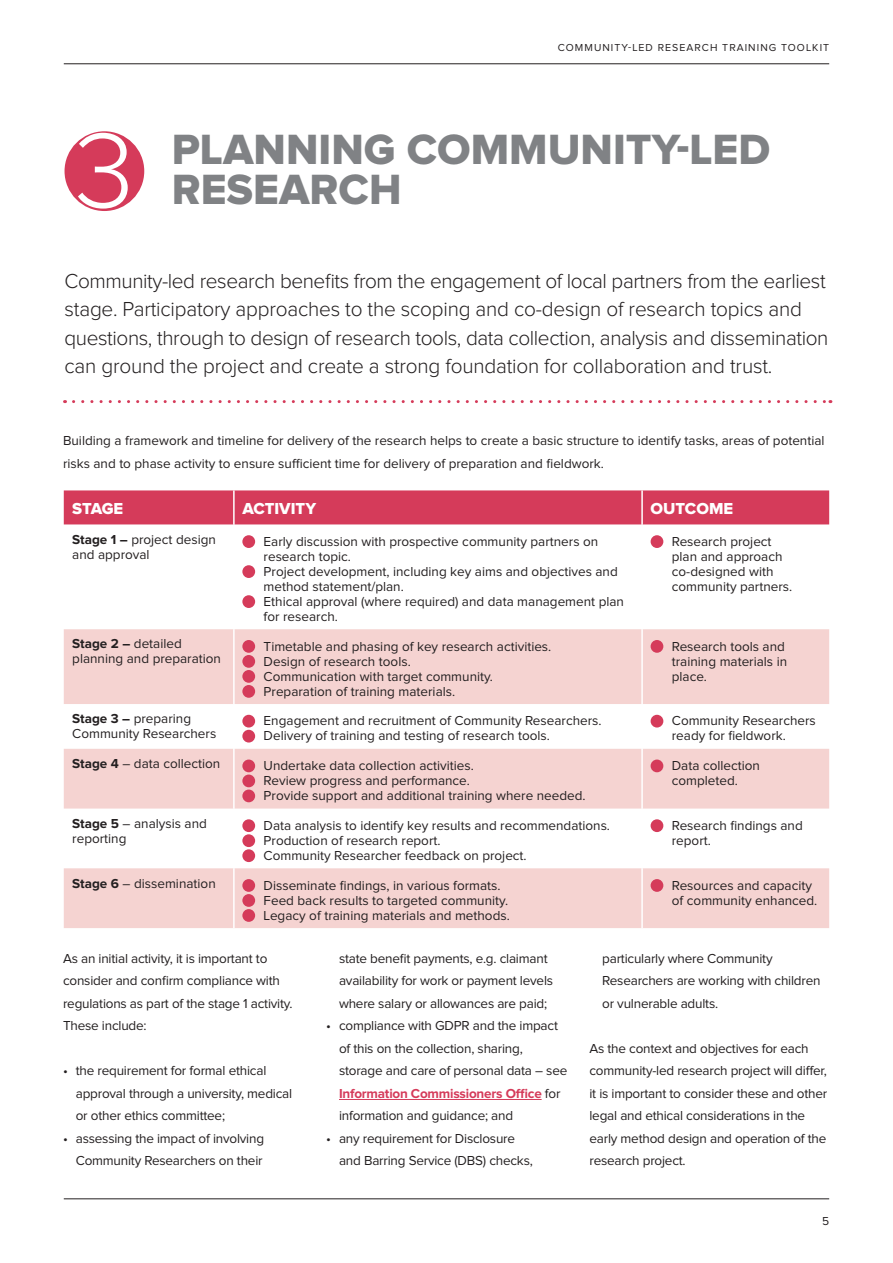
<style>
.page{position:relative;width:893px;height:1263px;background:#fff}
.page>*{position:absolute;margin:0;border:0;box-sizing:border-box;transform-origin:0 0}
.t1{font:300 110.1px "Proxima Nova";color:#fff}
.t2{font:43.8px "Proxima Nova Extrabld";color:#808285}
.t3{font:300 21px/28.5px "Proxima Nova";letter-spacing:-.02em;color:#231f20}
.t4{font:16.5px "Proxima Nova Extrabld";color:#fff}
.List_Paragraph{font:13.5px/22.5px "Proxima Nova";color:#231f20}
.t5{font:12px "Proxima Nova";color:#231f20}
.t6{font:10.5px "Proxima Nova";letter-spacing:.1em;color:#231f20}
.s1{font-weight:700}
.s2{font-weight:700;color:#d53b5a}
</style>
<div class="page">
<hr style="left:64px;top:63px;width:765px;height:1px;background:#231f20">
<hr style="left:64px;top:1198px;width:765px;height:1px;background:#231f20">
<div style="left:64px;top:490px;width:765px;height:34px;background:#d53b5a"></div>
<svg style="left:64px;top:629px;width:765px;height:299px;fill:#f5d3d1"></svg>
<hr style="left:233px;top:490px;width:2px;height:34px;background:#fff">
<hr style="left:641px;top:490px;width:2px;height:34px;background:#fff">
<hr style="left:233px;top:629px;width:2px;height:75px;background:#fff">
<hr style="left:641px;top:629px;width:2px;height:75px;background:#fff">
<hr style="left:233px;top:704px;width:2px;height:45px;background:#fff">
<hr style="left:641px;top:704px;width:2px;height:45px;background:#fff">
<hr style="left:233px;top:749px;width:2px;height:59px;background:#fff">
<hr style="left:641px;top:749px;width:2px;height:59px;background:#fff">
<hr style="left:233px;top:808px;width:2px;height:60px;background:#fff">
<hr style="left:641px;top:808px;width:2px;height:60px;background:#fff">
<hr style="left:233px;top:868px;width:2px;height:60px;background:#fff">
<hr style="left:641px;top:868px;width:2px;height:60px;background:#fff">
<div style="left:242px;top:535px;width:13px;height:13px;background:#d53b5a;border-radius:50%"></div>
<div style="left:242px;top:565px;width:13px;height:13px;background:#d53b5a;border-radius:50%"></div>
<div style="left:242px;top:595px;width:13px;height:13px;background:#d53b5a;border-radius:50%"></div>
<div style="left:651px;top:535px;width:12px;height:13px;background:#d53b5a;border-radius:50%"></div>
<div style="left:242px;top:640px;width:13px;height:13px;background:#d53b5a;border-radius:50%"></div>
<div style="left:242px;top:655px;width:13px;height:13px;background:#d53b5a;border-radius:50%"></div>
<div style="left:242px;top:670px;width:13px;height:13px;background:#d53b5a;border-radius:50%"></div>
<div style="left:242px;top:685px;width:13px;height:13px;background:#d53b5a;border-radius:50%"></div>
<div style="left:651px;top:640px;width:12px;height:13px;background:#d53b5a;border-radius:50%"></div>
<div style="left:242px;top:715px;width:13px;height:12px;background:#d53b5a;border-radius:50%"></div>
<div style="left:242px;top:730px;width:13px;height:12px;background:#d53b5a;border-radius:50%"></div>
<div style="left:651px;top:715px;width:12px;height:12px;background:#d53b5a;border-radius:50%"></div>
<div style="left:242px;top:759px;width:13px;height:13px;background:#d53b5a;border-radius:50%"></div>
<div style="left:242px;top:774px;width:13px;height:13px;background:#d53b5a;border-radius:50%"></div>
<div style="left:242px;top:789px;width:13px;height:13px;background:#d53b5a;border-radius:50%"></div>
<div style="left:651px;top:759px;width:12px;height:13px;background:#d53b5a;border-radius:50%"></div>
<div style="left:242px;top:819px;width:13px;height:13px;background:#d53b5a;border-radius:50%"></div>
<div style="left:242px;top:834px;width:13px;height:13px;background:#d53b5a;border-radius:50%"></div>
<div style="left:242px;top:849px;width:13px;height:13px;background:#d53b5a;border-radius:50%"></div>
<div style="left:651px;top:819px;width:12px;height:13px;background:#d53b5a;border-radius:50%"></div>
<div style="left:242px;top:879px;width:13px;height:13px;background:#d53b5a;border-radius:50%"></div>
<div style="left:242px;top:894px;width:13px;height:13px;background:#d53b5a;border-radius:50%"></div>
<div style="left:242px;top:909px;width:13px;height:13px;background:#d53b5a;border-radius:50%"></div>
<div style="left:651px;top:879px;width:12px;height:13px;background:#d53b5a;border-radius:50%"></div>
<div style="left:65px;top:131px;width:79px;height:80px;background:#d53b5a;border-radius:50%"></div>
<svg style="left:74px;top:400px;width:757px;height:3px"></svg>
<hr style="left:339px;top:1099px;width:203px;height:1px;background:#d53b5a">
<p class="t1" style="left:74px;top:107px;width:61px">3</p>
<p class="t6" style="left:558px;top:43px;width:273px">COMMUNITY-LED RESEARCH TRAINING TOOLKIT</p>
<p class="t2" style="left:172px;top:130px;width:600px">PLANNING COMMUNITY-LED</p>
<p class="t2" style="left:172px;top:169px;width:231px">RESEARCH</p>
<p class="t3" style="left:65px;top:267px;width:765px">Community-led research benefits from the engagement of local partners from the earliest stage. Participatory approaches to the scoping and co-design of research topics and questions, through to design of research tools, data collection, analysis and dissemination can ground the project and create a strong foundation for collaboration and trust.</p>
<p class="List_Paragraph" style="left:63px;top:430px;width:763px">Building a framework and timeline for delivery of the research helps to create a basic structure to identify tasks, areas of potential risks and to phase activity to ensure sufficient time for delivery of preparation and fieldwork.</p>
<p class="t4" style="left:72px;top:501px;width:53px">STAGE</p>
<p class="t4" style="left:242px;top:501px;width:75px">ACTIVITY</p>
<p class="t4" style="left:651px;top:501px;width:84px">OUTCOME</p>
<p class="List_Paragraph" style="left:72px;top:532px;width:145px;line-height:15px"><span class="s1">Stage 1 –</span> project design and approval</p>
<p class="List_Paragraph" style="left:264px;top:534px;width:336px;line-height:15px">Early discussion with prospective community partners on research topic.</p>
<p class="List_Paragraph" style="left:264px;top:564px;width:356px;line-height:15px">Project development, including key aims and objectives and method statement/plan.</p>
<p class="List_Paragraph" style="left:264px;top:594px;width:362px;line-height:15px">Ethical approval (where required) and data management plan for research.</p>
<p class="List_Paragraph" style="left:672px;top:534px;width:122px;line-height:15px">Research project plan and approach co-designed with community partners.</p>
<p class="List_Paragraph" style="left:72px;top:637px;width:150px;line-height:15px"><span class="s1">Stage 2 –</span> detailed planning and preparation</p>
<p class="List_Paragraph" style="left:264px;top:635px;width:289px">Timetable and phasing of key research activities.</p>
<p class="List_Paragraph" style="left:264px;top:650px;width:149px">Design of research tools.</p>
<p class="List_Paragraph" style="left:264px;top:665px;width:231px">Communication with target community.</p>
<p class="List_Paragraph" style="left:264px;top:680px;width:193px">Preparation of training materials.</p>
<p class="List_Paragraph" style="left:72px;top:712px;width:146px;line-height:15px"><span class="s1">Stage 3 –</span> preparing<br>Community Researchers</p>
<p class="List_Paragraph" style="left:264px;top:710px;width:339px">Engagement and recruitment of Community Researchers.</p>
<p class="List_Paragraph" style="left:264px;top:725px;width:288px">Delivery of training and testing of research tools.</p>
<p class="List_Paragraph" style="left:72px;top:753px;width:150px"><span class="s1">Stage 4</span> – data collection</p>
<p class="List_Paragraph" style="left:264px;top:755px;width:212px">Undertake data collection activities.</p>
<p class="List_Paragraph" style="left:264px;top:770px;width:208px">Review progress and performance.</p>
<p class="List_Paragraph" style="left:264px;top:785px;width:323px">Provide support and additional training where needed.</p>
<p class="List_Paragraph" style="left:72px;top:816px;width:136px;line-height:15px"><span class="s1">Stage 5</span> – analysis and reporting</p>
<p class="List_Paragraph" style="left:264px;top:815px;width:348px">Data analysis to identify key results and recommendations.</p>
<p class="List_Paragraph" style="left:264px;top:830px;width:178px">Production of research report.</p>
<p class="List_Paragraph" style="left:264px;top:845px;width:265px">Community Researcher feedback on project.</p>
<p class="List_Paragraph" style="left:72px;top:872px;width:145px"><span class="s1">Stage 6</span> – dissemination</p>
<p class="List_Paragraph" style="left:264px;top:874px;width:239px">Disseminate findings, in various formats.</p>
<p class="List_Paragraph" style="left:264px;top:889px;width:246px">Feed back results to targeted community.</p>
<p class="List_Paragraph" style="left:264px;top:904px;width:248px">Legacy of training materials and methods.</p>
<p class="List_Paragraph" style="left:672px;top:639px;width:117px;line-height:15px">Research tools and training materials in place.</p>
<p class="List_Paragraph" style="left:672px;top:714px;width:146px;line-height:15px">Community Researchers ready for fieldwork.</p>
<p class="List_Paragraph" style="left:672px;top:759px;width:90px;line-height:15px">Data collection completed.</p>
<p class="List_Paragraph" style="left:672px;top:818px;width:132px;line-height:15px">Research findings and report.</p>
<p class="List_Paragraph" style="left:672px;top:878px;width:147px;line-height:15px">Resources and capacity of community enhanced.</p>
<p class="List_Paragraph" style="left:63px;top:947px;width:231px">As an initial activity, it is important to consider and confirm compliance with regulations as part of the stage 1 activity.<br>These include:</p>
<p class="List_Paragraph" style="left:76px;top:1060px;width:218px;text-indent:-13px">• the requirement for formal ethical approval through a university, medical or other ethics committee;</p>
<p class="List_Paragraph" style="left:63px;top:1127px;width:203px;text-align:right">• assessing the impact of involving<br>Community Researchers on their</p>
<p class="List_Paragraph" style="left:339px;top:947px;width:216px">state benefit payments, e.g. claimant availability for work or payment levels where salary or allowances are paid;</p>
<p class="List_Paragraph" style="left:339px;top:1015px;width:230px;text-indent:-13px">• compliance with GDPR and the impact of this on the collection, sharing, storage and care of personal data – see <span class="s2">Information Commissioners Office</span> for information and guidance; and</p>
<p class="List_Paragraph" style="left:339px;top:1127px;width:195px;text-indent:-13px">• any requirement for Disclosure and Barring Service (DBS) checks,</p>
<p class="List_Paragraph" style="left:602px;top:947px;width:220px">particularly where Community<br>Researchers are working with children or vulnerable adults.</p>
<p class="List_Paragraph" style="left:589px;top:1037px;width:239px">As the context and objectives for each community-led research project will differ, it is important to consider these and other legal and ethical considerations in the early method design and operation of the research project.</p>
<p class="t5" style="left:822px;top:1215px;width:9px">5</p>
</div>
